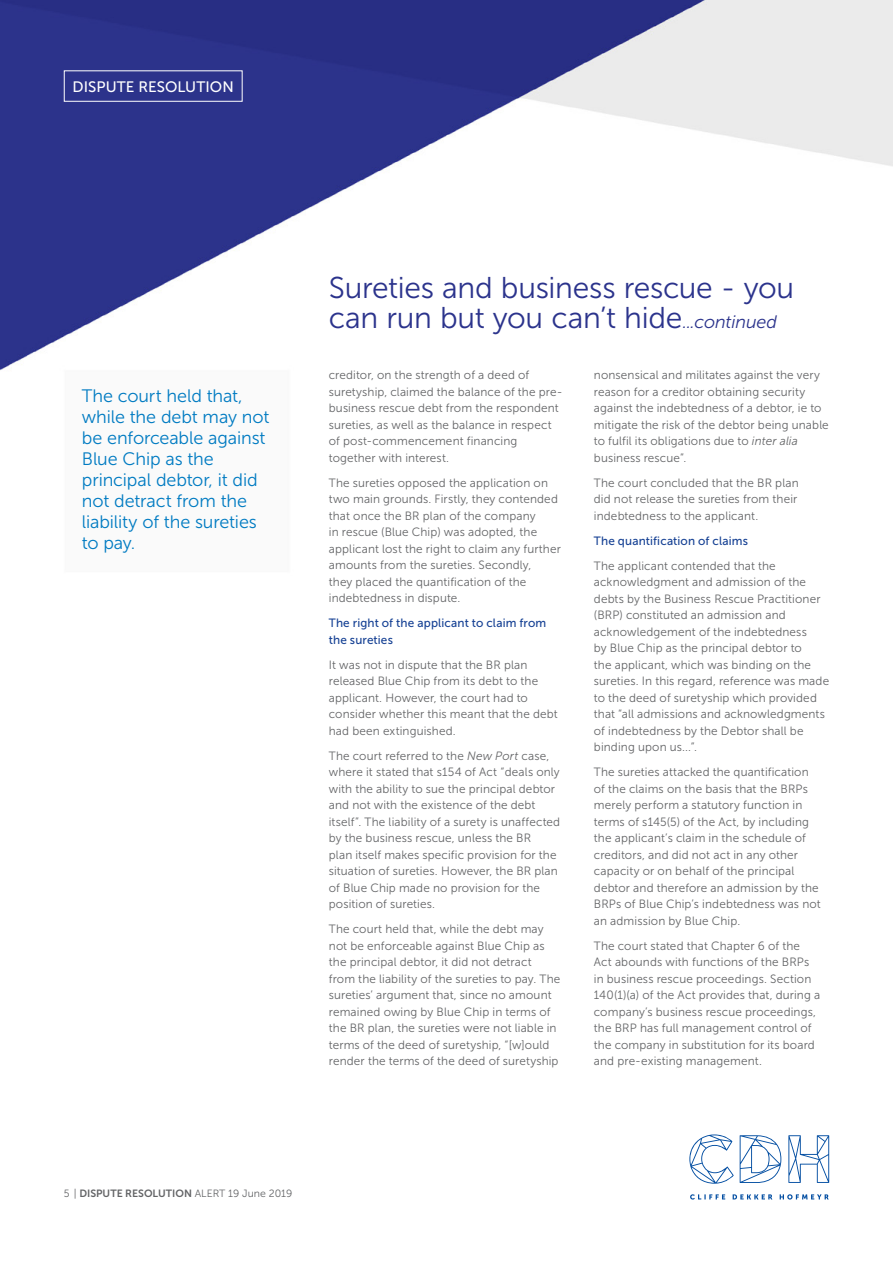
<style>
.page{position:relative;width:893px;height:1263px;background:#fff}
.page>*{position:absolute;margin:0;border:0;box-sizing:border-box;transform-origin:0 0}
.t1{font:30px/30px "Museo Sans 300";letter-spacing:-.01em;color:#2b338c}
.t2{font:18px/21px "Museo Sans 300";letter-spacing:-.005em;color:#007bc2}
.t3{font:15.15px "Museo Sans 500";letter-spacing:.005em;color:#fff}
.t4{font:12px/16.5px "Museo Sans 300";letter-spacing:.01em;color:#636466}
.t5{font:12px/16.5px "Museo Sans 500";letter-spacing:.015em;color:#164194}
.t6{font:10.5px "Museo Sans 300";color:#636466}
.s1{font-style:italic;font-size:18px}
.s2{font-style:italic}
.s3{font-family:"Museo Sans 700"}
</style>
<div class="page">
<img style="left:0;top:0;width:893px;height:1200px">
<div style="left:64px;top:70px;width:179px;height:32px;border:1px solid #fff"></div>
<svg style="left:690px;top:1194px;width:139px;height:5px"></svg>
<svg style="left:689px;top:1134px;width:45px;height:50px"></svg>
<svg style="left:740px;top:1135px;width:41px;height:48px"></svg>
<svg style="left:788px;top:1135px;width:41px;height:48px"></svg>
<p class="t3" style="left:73px;top:78px;width:163px">DISPUTE RESOLUTION</p>
<h2 class="t2" style="left:82px;top:385px;width:189px">The court held that, while the debt may not be enforceable against<br>Blue Chip as the principal debtor, it did not detract from the liability of the sureties to pay.</h2>
<h1 class="t1" style="left:329px;top:273px;width:467px">Sureties and business rescue - you can run but you can’t hide<span class="s1">...continued</span></h1>
<p class="t4" style="left:329px;top:367px;width:235px">creditor, on the strength of a deed of suretyship, claimed the balance of the pre&shy;business rescue debt from the respondent sureties, as well as the balance in respect of post-commencement financing together with interest.</p>
<p class="t4" style="left:329px;top:474px;width:234px">The sureties opposed the application on two main grounds. Firstly, they contended that once the BR plan of the company<br>in rescue (Blue Chip) was adopted, the applicant lost the right to claim any further amounts from the sureties. Secondly,<br>they placed the quantification of the indebtedness in dispute.</p>
<p class="t5" style="left:329px;top:615px;width:219px">The right of the applicant to claim from the sureties</p>
<p class="t4" style="left:329px;top:656px;width:230px">It was not in dispute that the BR plan released Blue Chip from its debt to the applicant. However, the court had to consider whether this meant that the debt had been extinguished.</p>
<p class="t4" style="left:329px;top:747px;width:233px">The court referred to the <span class="s2">New Port</span> case, where it stated that s154 of Act “deals only with the ability to sue the principal debtor and not with the existence of the debt itself”. The liability of a surety is unaffected by the business rescue, unless the BR<br>plan itself makes specific provision for the situation of sureties. However, the BR plan of Blue Chip made no provision for the position of sureties.</p>
<p class="t4" style="left:329px;top:921px;width:233px">The court held that, while the debt may not be enforceable against Blue Chip as the principal debtor, it did not detract from the liability of the sureties to pay. The sureties’ argument that, since no amount remained owing by Blue Chip in terms of the BR plan, the sureties were not liable in terms of the deed of suretyship, “[w]ould render the terms of the deed of suretyship</p>
<p class="t4" style="left:594px;top:367px;width:236px">nonsensical and militates against the very reason for a creditor obtaining security against the indebtedness of a debtor, ie to mitigate the risk of the debtor being unable to fulfil its obligations due to <span class="s2">inter alia </span>business rescue”.</p>
<p class="t4" style="left:594px;top:474px;width:206px;text-align:justify">The court concluded that the BR plan did not release the sureties from their indebtedness to the applicant.</p>
<p class="t5" style="left:594px;top:532px;width:156px">The quantification of claims</p>
<p class="t4" style="left:594px;top:557px;width:237px">The applicant contended that the acknowledgment and admission of the debts by the Business Rescue Practitioner (BRP) constituted an admission and acknowledgement of the indebtedness<br>by Blue Chip as the principal debtor to<br>the applicant, which was binding on the sureties. In this regard, reference was made to the deed of suretyship which provided that “all admissions and acknowledgments of indebtedness by the Debtor shall be binding upon us...”.</p>
<p class="t4" style="left:594px;top:764px;width:228px">The sureties attacked the quantification of the claims on the basis that the BRPs merely perform a statutory function in terms of s145(5) of the Act, by including the applicant’s claim in the schedule of creditors, and did not act in any other capacity or on behalf of the principal debtor and therefore an admission by the BRPs of Blue Chip’s indebtedness was not an admission by Blue Chip.</p>
<p class="t4" style="left:594px;top:937px;width:228px">The court stated that Chapter 6 of the Act abounds with functions of the BRPs in business rescue proceedings. Section 140(1)(a) of the Act provides that, during a company’s business rescue proceedings, the BRP has full management control of the company in substitution for its board and pre-existing management.</p>
<p class="t6" style="left:64px;top:1188px;width:230px">5 | <span class="s3">DISPUTE RESOLUTION</span> ALERT 19 June 2019</p>
</div>
